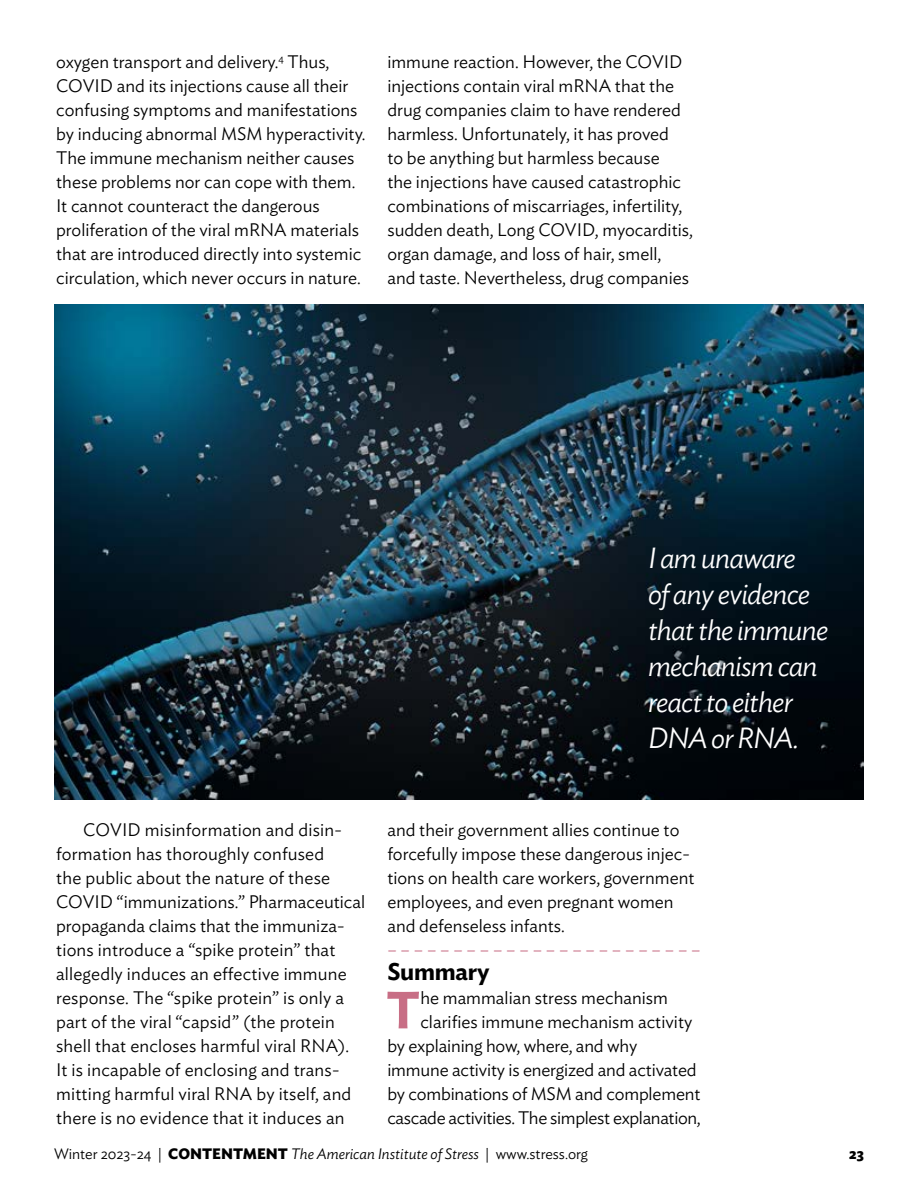
<style>
.page{position:relative;width:918px;height:1188px;background:#fff}
.page>*{position:absolute;margin:0;border:0;box-sizing:border-box;transform-origin:0 0}
.t1{font:600 51.75px "Ideal Sans";color:#c86e85}
.t2{font:italic 300 28.95px/36px "Ideal Sans";letter-spacing:-.03em;color:#fff}
.t3{font:600 24px "Ideal Sans";letter-spacing:-.01em;color:#000}
.t4{font:300 18px/24px "Ideal Sans";color:#000}
.t5{font:300 18px "Ideal Sans";letter-spacing:-.02em;color:#000}
.t6{font:300 18px "Ideal Sans";color:#c86e85}
.t7{font:300 15px "Ideal Sans";color:#000}
.t8{font:700 15px "Ideal Sans";color:#000}
.s1{font-weight:700}
.s2{font-style:italic}
</style>
<div class="page">
<img style="left:54px;top:305px;width:810px;height:495px">
<p class="t4" style="left:56px;top:49px;width:311px">oxygen transport and delivery.<sup>4</sup> Thus, COVID and its injections cause all their confusing symptoms and manifestations by inducing abnormal MSM hyperactivity.<br>The immune mechanism neither causes these problems nor can cope with them.<br>It cannot counteract the dangerous proliferation of the viral mRNA materials that are introduced directly into systemic circulation, which never occurs in nature.</p>
<p class="t4" style="left:387px;top:48px;width:307px">immune reaction. However, the COVID injections contain viral mRNA that the drug companies claim to have rendered harmless. Unfortunately, it has proved<br>to be anything but harmless because<br>the injections have caused catastrophic combinations of miscarriages, infertility, sudden death, Long COVID, myocarditis, organ damage, and loss of hair, smell, and taste. Nevertheless, drug companies</p>
<h2 class="t2" style="left:648px;top:537px;width:182px">I am unaware<br>of any evidence that the immune mechanism can react to either<br>DNA or RNA.</h2>
<p class="t4" style="left:56px;top:817px;width:311px;text-indent:27px">COVID misinformation and disin&shy;formation has thoroughly confused<br>the public about the nature of these COVID “immunizations.” Pharmaceutical propaganda claims that the immuniza&shy;tions introduce a “spike protein” that allegedly induces an effective immune response. The “spike protein” is only a part of the viral “capsid” (the protein shell that encloses harmful viral RNA).<br>It is incapable of enclosing and trans&shy;mitting harmful viral RNA by itself, and there is no evidence that it induces an</p>
<p class="t4" style="left:387px;top:816px;width:309px">and their government allies continue to forcefully impose these dangerous injec&shy;tions on health care workers, government employees, and even pregnant women and defenseless infants.</p>
<p class="t6" style="left:387px;top:936px;width:315px">– – – – – – – – – – – – – – – – – – – – – – – –</p>
<h3 class="t3" style="left:387px;top:953px;width:104px">Summary</h3>
<h1 class="t1" style="left:386px;top:970px;width:36px">T</h1>
<p class="t4" style="left:420px;top:985px;width:249px">he mammalian stress mechanism</p>
<p class="t4" style="left:420px;top:1009px;width:273px">clarifies immune mechanism activity</p>
<p class="t4" style="left:387px;top:1033px;width:251px">by explaining how, where, and why</p>
<p class="t4" style="left:387px;top:1057px;width:311px">immune activity is energized and activated</p>
<p class="t4" style="left:387px;top:1081px;width:315px">by combinations of MSM and complement</p>
<p class="t5" style="left:387px;top:1104px;width:315px">cascade activities. The simplest explanation,</p>
<p class="t7" style="left:54px;top:1143px;width:535px">Winter 2023-24 | <span class="s1">CONTENTMENT</span> <span class="s2">The American Institute of Stress</span> | www.stress.org</p>
<p class="t8" style="left:849px;top:1142px;width:16px">23</p>
</div>
